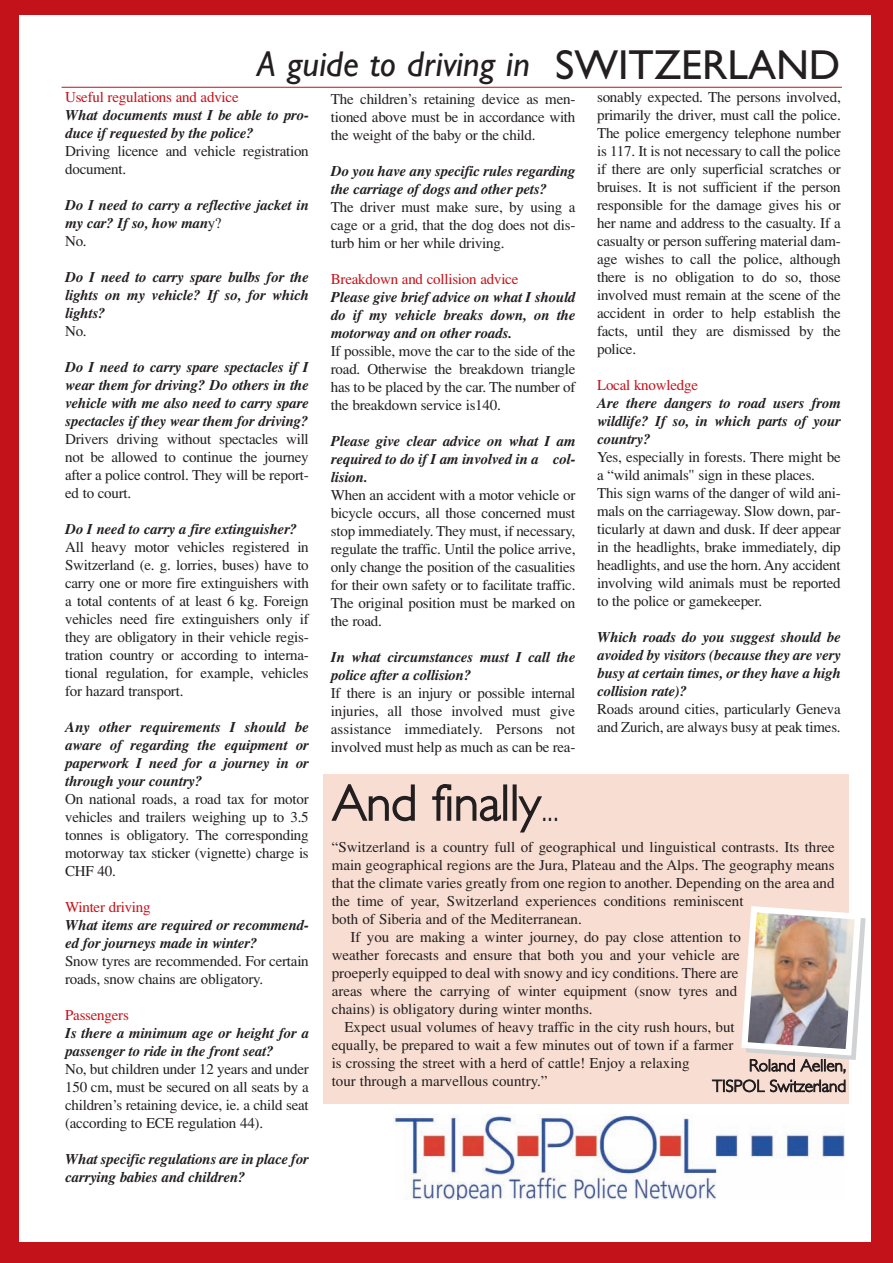
<style>
.page{position:relative;width:893px;height:1263px;background:#c4121a}
.page>*{position:absolute;margin:0;border:0;box-sizing:border-box;transform-origin:0 0}
.t1{font:300 51px "Gill Sans";letter-spacing:-.005em;color:#231f20}
.t2{font:italic 36px "Gill Sans";color:#231f20}
.t3{font:300 17.1px/20.5px "Gill Sans";color:#231f20;text-align:right}
.t4{font:15px/18px "Times";letter-spacing:-.015em;color:#231f20}
.t5{font:italic 700 15px/18px "Times";letter-spacing:-.015em;color:#231f20}
.s1{font-style:normal;font-size:42px}
.s2{font-weight:400;font-style:normal;color:#c4121a}
.s3{font-weight:400;font-style:normal}
.s4{font-weight:700;font-style:italic}
.s5{color:#c4121a}
.s6{font-size:33px}
</style>
<div class="page">
<div style="left:19px;top:15px;width:852px;height:1227px;background:#fff"></div>
<img style="left:393px;top:1114px;width:451px;height:85px">
<hr style="left:62px;top:87px;width:780px;height:1px;background:#c4121a">
<div style="left:323px;top:774px;width:526px;height:329px;background:#f8ded2"></div>
<img style="left:741px;top:906px;width:125px;height:154px">
<p class="t2" style="left:257px;top:42px;width:585px">A guide to driving in <span class="s1">SWITZERLAND</span></p>
<p class="t5" style="left:65px;top:87px;width:245px"><span class="s2">Useful regulations and advice<br></span>What documents must I be able to pro&shy;duce if requested by the police?<br><span class="s3">Driving licence and vehicle registration document.</span></p>
<p class="t5" style="left:65px;top:195px;width:245px">Do I need to carry a reflective jacket in my car? If so, how man<span class="s3">y?<br>No.</span></p>
<p class="t5" style="left:65px;top:267px;width:245px">Do I need to carry spare bulbs for the lights on my vehicle? If so, for which lights?<br><span class="s3">No.</span></p>
<p class="t5" style="left:65px;top:357px;width:245px;text-align:justify">Do I need to carry spare spectacles if I wear them for driving? Do others in the vehicle with me also need to carry spare spectacles if they wear them for driving?<br><span class="s3">Drivers driving without spectacles will not be allowed to continue the journey after a police control. They will be report&shy;ed to court.</span></p>
<p class="t4" style="left:65px;top:519px;width:245px"><span class="s4">Do I need to carry a fire extinguisher?<br></span>All heavy motor vehicles registered in Switzerland (e. g. lorries, buses) have to carry one or more fire extinguishers with a total contents of at least 6 kg. Foreign vehicles need fire extinguishers only if they are obligatory in their vehicle regis&shy;tration country or according to interna&shy;tional regulation, for example, vehicles for hazard transport.</p>
<p class="t4" style="left:65px;top:717px;width:245px"><span class="s4">Any other requirements I should be aware of regarding the equipment or paperwork I need for a journey in or through your country?<br></span>On national roads, a road tax for motor vehicles and trailers weighing up to 3.5 tonnes is obligatory. The corresponding motorway tax sticker (vignette) charge is<br>CHF 40.</p>
<p class="t4" style="left:65px;top:897px;width:245px"><span class="s5">Winter driving<br></span><span class="s4">What items are required or recommend&shy;ed for journeys made in winter?<br></span>Snow tyres are recommended. For certain roads, snow chains are obligatory.</p>
<p class="t4" style="left:65px;top:1005px;width:245px"><span class="s5">Passengers<br></span><span class="s4">Is there a minimum age or height for a passenger to ride in the front seat?<br></span>No, but children under 12 years and under 150 cm, must be secured on all seats by a children’s retaining device, ie. a child seat (according to ECE regulation 44).</p>
<p class="t5" style="left:65px;top:1149px;width:245px">What specific regulations are in place for carrying babies and children?</p>
<p class="t4" style="left:597px;top:88px;width:245px;text-align:justify">sonably expected. The persons involved, primarily the driver, must call the police.<br>The police emergency telephone number is 117. It is not necessary to call the police if there are only superficial scratches or bruises. It is not sufficient if the person responsible for the damage gives his or her name and address to the casualty. If a casualty or person suffering material dam&shy;age wishes to call the police, although there is no obligation to do so, those involved must remain at the scene of the accident in order to help establish the facts, until they are dismissed by the police.</p>
<p class="t4" style="left:597px;top:376px;width:245px"><span class="s5">Local knowledge<br></span><span class="s4">Are there dangers to road users from wildlife? If so, in which parts of your country?<br></span>Yes, especially in forests. There might be a “wild animals" sign in these places.<br>This sign warns of the danger of wild ani&shy;mals on the carriageway. Slow down, par&shy;ticularly at dawn and dusk. If deer appear in the headlights, brake immediately, dip headlights, and use the horn. Any accident involving wild animals must be reported to the police or gamekeeper.</p>
<p class="t5" style="left:597px;top:628px;width:245px">Which roads do you suggest should be avoided by visitors (because they are very busy at certain times, or they have a high collision rate)?<br><span class="s3">Roads around cities, particularly Geneva and Zurich, are always busy at peak times.</span></p>
<p class="t4" style="left:331px;top:90px;width:246px;text-align:justify">The children’s retaining device as men&shy;tioned above must be in accordance with the weight of the baby or the child.</p>
<p class="t4" style="left:331px;top:162px;width:246px"><span class="s4">Do you have any specific rules regarding the carriage of dogs and other pets?<br></span>The driver must make sure, by using a cage or a grid, that the dog does not dis&shy;turb him or her while driving.</p>
<p class="t4" style="left:331px;top:270px;width:246px"><span class="s5">Breakdown and collision advice<br></span><span class="s4">Please give brief advice on what I should do if my vehicle breaks down, on the motorway and on other roads.<br></span>If possible, move the car to the side of the road. Otherwise the breakdown triangle has to be placed by the car. The number of the breakdown service is140.</p>
<p class="t4" style="left:331px;top:432px;width:246px"><span class="s4">Please give clear advice on what I am required to do if I am involved in a col&shy;lision.<br></span>When an accident with a motor vehicle or bicycle occurs, all those concerned must stop immediately. They must, if necessary, regulate the traffic. Until the police arrive, only change the position of the casualities for their own safety or to facilitate traffic.<br>The original position must be marked on the road.</p>
<p class="t4" style="left:331px;top:648px;width:246px"><span class="s4">In what circumstances must I call the police after a collision?<br></span>If there is an injury or possible internal injuries, all those involved must give assistance immediately. Persons not involved must help as much as can be rea-</p>
<p class="t1" style="left:332px;top:772px;width:228px">And finally<span class="s6">...</span></p>
<p class="t4" style="left:332px;top:838px;width:505px">“Switzerland is a country full of geographical und linguistical contrasts. Its three</p>
<p class="t4" style="left:332px;top:856px;width:504px">main geographical regions are the Jura, Plateau and the Alps. The geography means</p>
<p class="t4" style="left:332px;top:874px;width:504px">that the climate varies greatly from one region to another. Depending on the area and</p>
<p class="t4" style="left:332px;top:892px;width:413px">the time of year, Switzerland experiences conditions reminiscent</p>
<p class="t4" style="left:332px;top:910px;width:252px">both of Siberia and of the Mediterranean.</p>
<p class="t4" style="left:351px;top:928px;width:392px">If you are making a winter journey, do pay close attention to</p>
<p class="t4" style="left:332px;top:946px;width:410px">weather forecasts and ensure that both you and your vehicle are</p>
<p class="t4" style="left:332px;top:964px;width:408px">proeperly equipped to deal with snowy and icy conditions. There are</p>
<p class="t4" style="left:332px;top:982px;width:407px">areas where the carrying of winter equipment (snow tyres and</p>
<p class="t4" style="left:332px;top:1000px;width:263px">chains) is obligatory during winter months.</p>
<p class="t4" style="left:344px;top:1018px;width:392px">Expect usual volumes of heavy traffic in the city rush hours, but</p>
<p class="t4" style="left:332px;top:1036px;width:403px">equally, be prepared to wait a few minutes out of town if a farmer</p>
<p class="t4" style="left:332px;top:1054px;width:359px">is crossing the street with a herd of cattle! Enjoy a relaxing</p>
<p class="t4" style="left:332px;top:1072px;width:217px">tour through a marvellous country.”</p>
<p class="t3" style="left:712px;top:1055px;width:135px">Roland Aellen,<br>TISPOL Switzerland</p>
</div>
